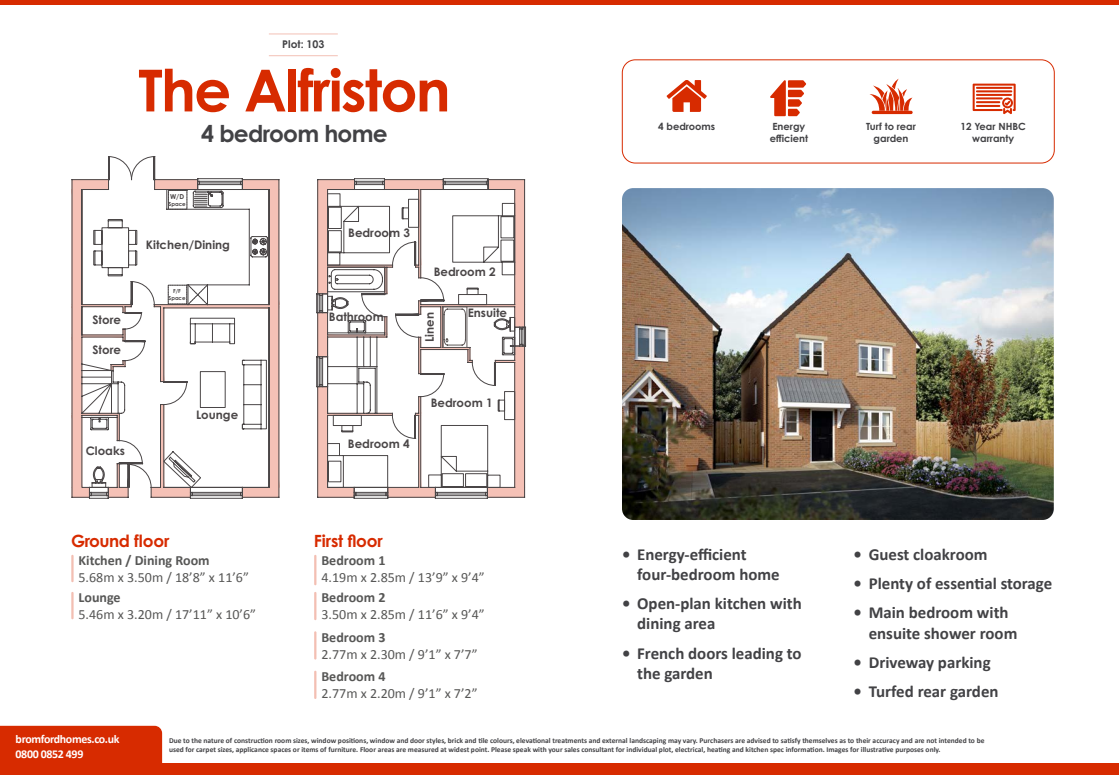
<style>
.page{position:relative;width:1119px;height:775px;background:#fff}
.page>*{position:absolute;margin:0;border:0;box-sizing:border-box;transform-origin:0 0}
.t1{font:700 58.06px "Century Gothic Pro";letter-spacing:-.03em;color:#d72b00}
.t2{font:700 23.19px "Century Gothic Pro";letter-spacing:-.03em;color:#424245}
.t3{font:700 16.88px/20.2px "Calibri";color:#424245}
.t4{font:700 16.88px "Century Gothic Pro";letter-spacing:-.03em;color:#d72b00}
.t5{font:700 16.88px "Century Gothic Pro";letter-spacing:-.01em;color:#d72b00}
.SM_-_P{font:14.06px "Calibri";color:#575756}
.SM_-_P-2{font:700 14.06px "Calibri";color:#575756}
.W3W{font:700 11.94px "Calibri";letter-spacing:-.03em;color:#fff}
.t6{font:700 11.75px "Century Gothic Pro";color:#4a4647}
.t7{font:700 10.62px "Century Gothic Pro";color:#424245}
.t8{font:700 9.88px/11.9px "Century Gothic Pro";color:#424245;text-align:center}
.Dislaimer{font:700 7.5px/9px "Calibri";color:#424245}
.t9{font:700 6.81px "Century Gothic Pro";color:#4a4647}
.t10{font:700 5.56px "Century Gothic Pro";color:#4a4647}
.t11{font:700 5.5px/6.7px "Century Gothic Pro";color:#4a4647;text-align:center}
.s1{font-family:"Century Gothic"}
</style>
<div class="page">
<div style="left:0;top:763px;width:1119px;height:12px;background:#d72b00"></div>
<hr style="left:0;top:0;width:1119px;height:4px;background:#d72b00">
<hr style="left:269px;top:34px;width:69px;height:1px;background:#d72b00">
<hr style="left:269px;top:55px;width:69px;height:1px;background:#d72b00">
<div style="left:0;top:726px;width:162px;height:37px;background:#d72b00"></div>
<div style="left:622px;top:60px;width:432px;height:103px;border:1px solid #d72b00;border-radius:13px"></div>
<svg style="left:71px;top:156px;width:209px;height:342px"></svg>
<svg style="left:90px;top:191px;width:190px;height:297px"></svg>
<svg style="left:316px;top:178px;width:211px;height:320px"></svg>
<img style="left:622px;top:188px;width:432px;height:332px">
<svg style="left:972px;top:84px;width:43px;height:30px"></svg>
<svg style="left:869px;top:79px;width:44px;height:32px"></svg>
<hr style="left:872px;top:111px;width:40px;height:3px;background:#d72b00;border-radius:2px">
<svg style="left:667px;top:80px;width:40px;height:32px"></svg>
<svg style="left:770px;top:80px;width:36px;height:36px"></svg>
<hr style="left:314px;top:555px;width:2px;height:30px;background:#d72b00">
<hr style="left:314px;top:592px;width:2px;height:28px;background:#d72b00">
<hr style="left:71px;top:555px;width:3px;height:27px;background:#d72b00">
<hr style="left:71px;top:592px;width:3px;height:27px;background:#d72b00">
<hr style="left:314px;top:631px;width:2px;height:29px;background:#d72b00">
<hr style="left:314px;top:671px;width:2px;height:28px;background:#d72b00">
<p class="t7" style="left:282px;top:38px;width:44px">Plot: 103</p>
<h1 class="t1" style="left:138px;top:54px;width:314px">The Alfriston</h1>
<h2 class="t2" style="left:201px;top:119px;width:188px">4 bedroom home</h2>
<p class="t6" style="left:93px;top:312px;width:30px">Store</p>
<p class="t6" style="left:93px;top:342px;width:30px">Store</p>
<p class="t9" style="left:170px;top:192px;width:16px">W/D</p>
<p class="t10" style="left:168px;top:200px;width:19px">Space</p>
<p class="t6" style="left:146px;top:238px;width:86px">Kitchen/Dining</p>
<p class="t11" style="left:169px;top:288px;width:19px">F/F<br>Space</p>
<p class="t6" style="left:86px;top:444px;width:41px">Cloaks</p>
<p class="t6" style="left:196px;top:407px;width:44px">Lounge</p>
<p class="t6" style="left:348px;top:225px;width:63px">Bedroom 3</p>
<p class="t6" style="left:329px;top:309px;width:57px">Bathroom</p>
<p class="t6" style="left:434px;top:264px;width:63px">Bedroom 2</p>
<p class="t6" style="left:422px;top:342px;width:31px;rotate:-90deg">Linen</p>
<p class="t6" style="left:468px;top:306px;width:41px">Ensuite</p>
<p class="t6" style="left:348px;top:437px;width:63px">Bedroom 4</p>
<p class="t6" style="left:431px;top:396px;width:63px">Bedroom <span class="s1">1</span></p>
<h3 class="t4" style="left:71px;top:530px;width:100px">Ground floor</h3>
<h3 class="t5" style="left:314px;top:530px;width:70px">First floor</h3>
<p class="SM_-_P-2" style="left:321px;top:551px;width:66px">Bedroom 1</p>
<p class="SM_-_P" style="left:321px;top:568px;width:165px">4.19m x 2.85m / 13’9” x 9’4”</p>
<p class="SM_-_P-2" style="left:321px;top:588px;width:66px">Bedroom 2</p>
<p class="SM_-_P" style="left:321px;top:605px;width:165px">3.50m x 2.85m / 11’6” x 9’4”</p>
<p class="SM_-_P-2" style="left:79px;top:551px;width:133px">Kitchen / Dining Room</p>
<p class="SM_-_P" style="left:79px;top:568px;width:172px">5.68m x 3.50m / 18’8” x 11’6”</p>
<p class="SM_-_P-2" style="left:79px;top:588px;width:44px">Lounge</p>
<p class="SM_-_P" style="left:79px;top:605px;width:179px">5.46m x 3.20m / 17’11” x 10’6”</p>
<p class="SM_-_P-2" style="left:321px;top:627px;width:66px">Bedroom 3</p>
<p class="SM_-_P" style="left:321px;top:644px;width:158px">2.77m x 2.30m / 9’1” x 7’7”</p>
<p class="SM_-_P-2" style="left:321px;top:667px;width:66px">Bedroom 4</p>
<p class="SM_-_P" style="left:321px;top:684px;width:158px">2.77m x 2.20m / 9’1” x 7’2”</p>
<p class="t8" style="left:658px;top:121px;width:59px">4 bedrooms</p>
<p class="t8" style="left:772px;top:121px;width:34px">Energy</p>
<p class="t8" style="left:770px;top:133px;width:40px">efficient</p>
<p class="t8" style="left:866px;top:121px;width:51px">Turf to rear</p>
<p class="t8" style="left:873px;top:133px;width:36px">garden</p>
<p class="t8" style="left:960px;top:121px;width:67px">12 Year NHBC warranty</p>
<p class="t3" style="left:637px;top:543px;width:144px;text-indent:-15px">• Energy-efficient four-bedroom home</p>
<p class="t3" style="left:637px;top:593px;width:166px;text-indent:-15px">• Open-plan kitchen with dining area</p>
<p class="t3" style="left:637px;top:643px;width:166px;text-indent:-15px">• French doors leading to the garden</p>
<p class="t3" style="left:853px;top:543px;width:136px">• Guest cloakroom</p>
<p class="t3" style="left:853px;top:573px;width:200px">• Plenty of essential storage</p>
<p class="t3" style="left:869px;top:602px;width:150px;text-indent:-15px">• Main bedroom with ensuite shower room</p>
<p class="t3" style="left:853px;top:652px;width:139px">• Driveway parking</p>
<p class="t3" style="left:853px;top:681px;width:147px">• Turfed rear garden</p>
<p class="W3W" style="left:16px;top:731px;width:105px">bromfordhomes.co.uk</p>
<p class="W3W" style="left:16px;top:746px;width:69px">0800 0852 499</p>
<p class="Dislaimer" style="left:169px;top:736px;width:817px">Due to the nature of construction room sizes, window positions, window and door styles, brick and tile colours, elevational treatments and external landscaping may vary. Purchasers are advised to satisfy themselves as to their accuracy and are not intended to be used for carpet sizes, applicance spaces or items of furniture. Floor areas are measured at widest point. Please speak with your sales consultant for individual plot, electrical, heating and kitchen spec information. Images for illustrative purposes only.</p>
</div>
